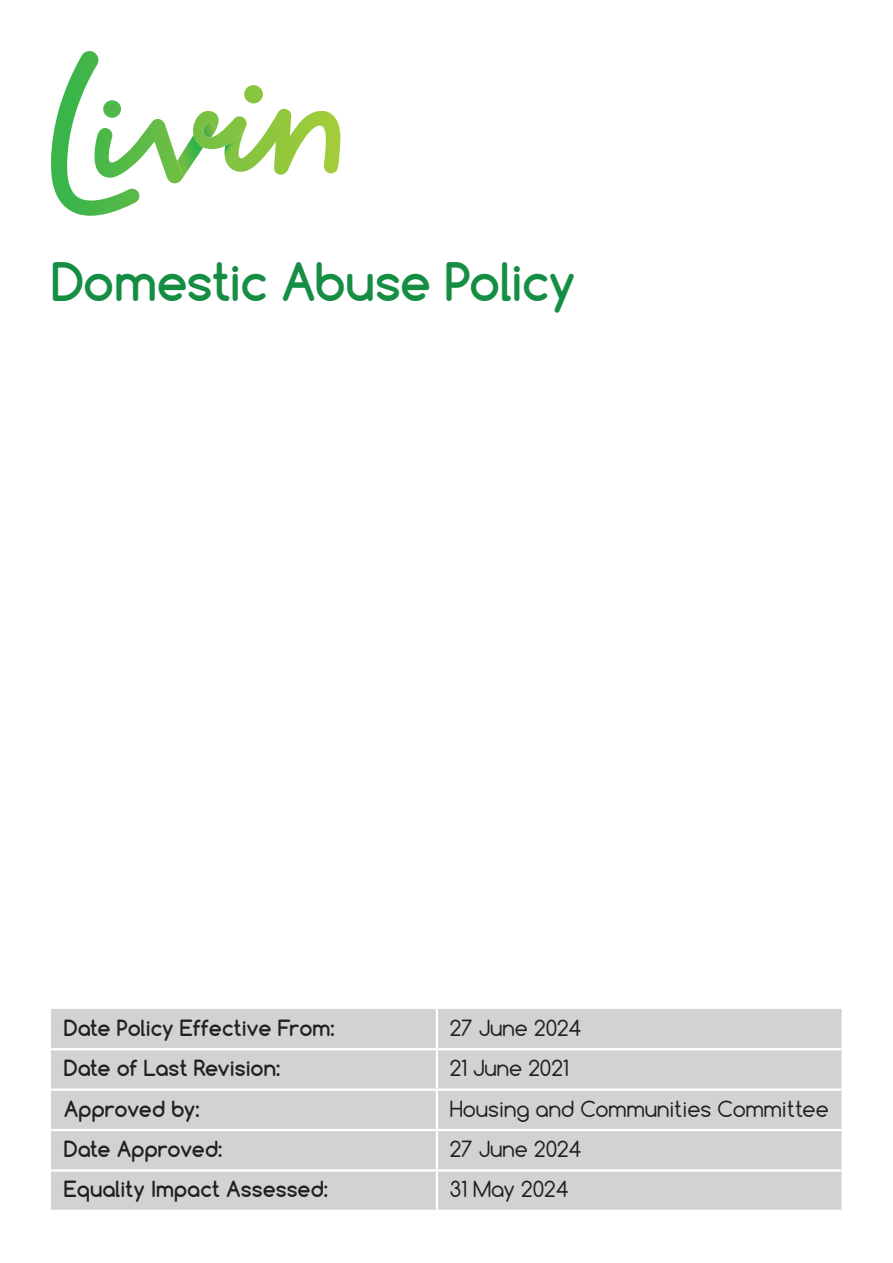
<style>
.page{position:relative;width:893px;height:1263px;background:#fff}
.page>*{position:absolute;margin:0;border:0;box-sizing:border-box;transform-origin:0 0}
.t1{font:700 49.8px "Comfortaa";letter-spacing:-.015em;color:#158e44}
.t2{font:700 21px "Comfortaa";color:#231f20}
.t3{font:21px "Comfortaa";color:#231f20}
</style>
<div class="page">
<svg style="left:51px;top:51px;width:228px;height:165px"></svg>
<img style="left:203px;top:121px;width:14px;height:16px">
<div style="left:51px;top:1009px;width:791px;height:201px;background:#d1d2d4"></div>
<hr style="left:436px;top:1009px;width:2px;height:39px;background:#fff">
<hr style="left:51px;top:1048px;width:386px;height:2px;background:#fff">
<hr style="left:437px;top:1048px;width:405px;height:2px;background:#fff">
<hr style="left:436px;top:1050px;width:2px;height:38px;background:#fff">
<hr style="left:51px;top:1088px;width:386px;height:3px;background:#fff">
<hr style="left:437px;top:1088px;width:405px;height:3px;background:#fff">
<hr style="left:436px;top:1091px;width:2px;height:38px;background:#fff">
<hr style="left:51px;top:1129px;width:386px;height:2px;background:#fff">
<hr style="left:437px;top:1129px;width:405px;height:2px;background:#fff">
<hr style="left:436px;top:1131px;width:2px;height:38px;background:#fff">
<hr style="left:51px;top:1169px;width:386px;height:2px;background:#fff">
<hr style="left:437px;top:1169px;width:405px;height:2px;background:#fff">
<hr style="left:436px;top:1171px;width:2px;height:39px;background:#fff">
<p class="t1" style="left:51px;top:250px;width:526px">Domestic Abuse Policy</p>
<p class="t2" style="left:64px;top:1014px;width:272px">Date Policy Effective From:</p>
<p class="t3" style="left:450px;top:1014px;width:134px">27 June 2024</p>
<p class="t2" style="left:64px;top:1055px;width:218px">Date of Last Revision:</p>
<p class="t3" style="left:450px;top:1055px;width:120px">21 June 2021</p>
<p class="t2" style="left:64px;top:1095px;width:137px">Approved by:</p>
<p class="t3" style="left:450px;top:1095px;width:381px">Housing and Communities Committee</p>
<p class="t2" style="left:64px;top:1136px;width:160px">Date Approved:</p>
<p class="t3" style="left:450px;top:1136px;width:134px">27 June 2024</p>
<p class="t2" style="left:64px;top:1176px;width:266px">Equality Impact Assessed:</p>
<p class="t3" style="left:450px;top:1176px;width:121px">31 May 2024</p>
</div>
